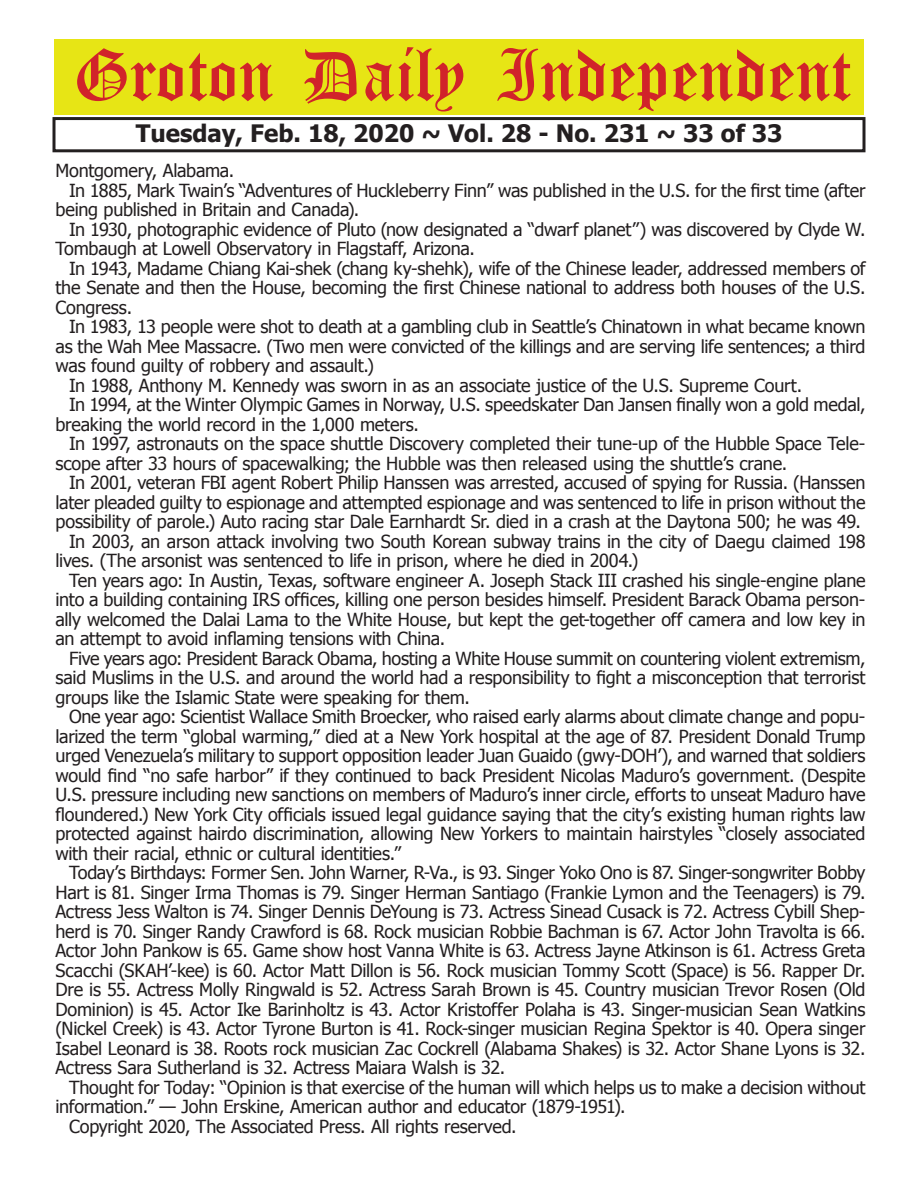
<style>
.page{position:relative;width:918px;height:1188px;background:#fff}
.page>*{position:absolute;margin:0;border:0;box-sizing:border-box;transform-origin:0 0}
.t1{font:54px "Old English Five";color:#d1232a}
.t2{font:700 24px "Tahoma";color:#231f20}
.t3{font:18px "Tahoma";letter-spacing:-.015em;color:#231f20}
</style>
<div class="page">
<div style="left:52px;top:117px;width:814px;height:35px;border:3px solid #231f20"></div>
<div style="left:54px;top:40px;width:810px;height:75px;background:#e7e515"></div>
<h1 class="t1" style="left:73px;top:50px;width:779px">Groton Daily Independent</h1>
<h2 class="t2" style="left:136px;top:116px;width:648px">Tuesday, Feb. 18, 2020 ~ Vol. 28 - No. 231 ~ 33 of 33</h2>
<p class="t3" style="left:56px;top:159px;width:180px">Montgomery, Alabama.</p>
<p class="t3" style="left:69px;top:178px;width:798px">In 1885, Mark Twain’s “Adventures of Huckleberry Finn” was published in the U.S. for the first time (after</p>
<p class="t3" style="left:56px;top:198px;width:305px">being published in Britain and Canada).</p>
<p class="t3" style="left:69px;top:217px;width:798px">In 1930, photographic evidence of Pluto (now designated a “dwarf planet”) was discovered by Clyde W.</p>
<p class="t3" style="left:56px;top:237px;width:421px">Tombaugh at Lowell Observatory in Flagstaff, Arizona.</p>
<p class="t3" style="left:69px;top:256px;width:798px">In 1943, Madame Chiang Kai-shek (chang ky-shehk), wife of the Chinese leader, addressed members of</p>
<p class="t3" style="left:56px;top:276px;width:811px">the Senate and then the House, becoming the first Chinese national to address both houses of the U.S.</p>
<p class="t3" style="left:56px;top:295px;width:78px">Congress.</p>
<p class="t3" style="left:69px;top:315px;width:798px">In 1983, 13 people were shot to death at a gambling club in Seattle’s Chinatown in what became known</p>
<p class="t3" style="left:56px;top:334px;width:812px">as the Wah Mee Massacre. (Two men were convicted of the killings and are serving life sentences; a third</p>
<p class="t3" style="left:56px;top:354px;width:320px">was found guilty of robbery and assault.)</p>
<p class="t3" style="left:69px;top:373px;width:735px">In 1988, Anthony M. Kennedy was sworn in as an associate justice of the U.S. Supreme Court.</p>
<p class="t3" style="left:69px;top:393px;width:798px">In 1994, at the Winter Olympic Games in Norway, U.S. speedskater Dan Jansen finally won a gold medal,</p>
<p class="t3" style="left:56px;top:412px;width:365px">breaking the world record in the 1,000 meters.</p>
<p class="t3" style="left:69px;top:432px;width:798px">In 1997, astronauts on the space shuttle Discovery completed their tune-up of the Hubble Space Tele-</p>
<p class="t3" style="left:56px;top:451px;width:733px">scope after 33 hours of spacewalking; the Hubble was then released using the shuttle’s crane.</p>
<p class="t3" style="left:69px;top:471px;width:798px">In 2001, veteran FBI agent Robert Philip Hanssen was arrested, accused of spying for Russia. (Hanssen</p>
<p class="t3" style="left:56px;top:490px;width:812px">later pleaded guilty to espionage and attempted espionage and was sentenced to life in prison without the</p>
<p class="t3" style="left:56px;top:510px;width:807px">possibility of parole.) Auto racing star Dale Earnhardt Sr. died in a crash at the Daytona 500; he was 49.</p>
<p class="t3" style="left:69px;top:529px;width:798px">In 2003, an arson attack involving two South Korean subway trains in the city of Daegu claimed 198</p>
<p class="t3" style="left:56px;top:549px;width:584px">lives. (The arsonist was sentenced to life in prison, where he died in 2004.)</p>
<p class="t3" style="left:69px;top:568px;width:798px">Ten years ago: In Austin, Texas, software engineer A. Joseph Stack III crashed his single-engine plane</p>
<p class="t3" style="left:56px;top:588px;width:812px">into a building containing IRS offices, killing one person besides himself. President Barack Obama person-</p>
<p class="t3" style="left:56px;top:607px;width:811px">ally welcomed the Dalai Lama to the White House, but kept the get-together off camera and low key in</p>
<p class="t3" style="left:56px;top:627px;width:391px">an attempt to avoid inflaming tensions with China.</p>
<p class="t3" style="left:69px;top:646px;width:798px">Five years ago: President Barack Obama, hosting a White House summit on countering violent extremism,</p>
<p class="t3" style="left:56px;top:666px;width:812px">said Muslims in the U.S. and around the world had a responsibility to fight a misconception that terrorist</p>
<p class="t3" style="left:56px;top:685px;width:416px">groups like the Islamic State were speaking for them.</p>
<p class="t3" style="left:69px;top:705px;width:798px">One year ago: Scientist Wallace Smith Broecker, who raised early alarms about climate change and popu-</p>
<p class="t3" style="left:56px;top:724px;width:811px">larized the term “global warming,” died at a New York hospital at the age of 87. President Donald Trump</p>
<p class="t3" style="left:56px;top:744px;width:812px">urged Venezuela’s military to support opposition leader Juan Guaido (gwy-DOH’), and warned that soldiers</p>
<p class="t3" style="left:56px;top:763px;width:811px">would find “no safe harbor” if they continued to back President Nicolas Maduro’s government. (Despite</p>
<p class="t3" style="left:56px;top:783px;width:812px">U.S. pressure including new sanctions on members of Maduro’s inner circle, efforts to unseat Maduro have</p>
<p class="t3" style="left:56px;top:802px;width:812px">floundered.) New York City officials issued legal guidance saying that the city’s existing human rights law</p>
<p class="t3" style="left:56px;top:822px;width:811px">protected against hairdo discrimination, allowing New Yorkers to maintain hairstyles “closely associated</p>
<p class="t3" style="left:56px;top:841px;width:347px">with their racial, ethnic or cultural identities.”</p>
<p class="t3" style="left:69px;top:861px;width:798px">Today’s Birthdays: Former Sen. John Warner, R-Va., is 93. Singer Yoko Ono is 87. Singer-songwriter Bobby</p>
<p class="t3" style="left:56px;top:880px;width:811px">Hart is 81. Singer Irma Thomas is 79. Singer Herman Santiago (Frankie Lymon and the Teenagers) is 79.</p>
<p class="t3" style="left:56px;top:900px;width:812px">Actress Jess Walton is 74. Singer Dennis DeYoung is 73. Actress Sinead Cusack is 72. Actress Cybill Shep-</p>
<p class="t3" style="left:56px;top:919px;width:812px">herd is 70. Singer Randy Crawford is 68. Rock musician Robbie Bachman is 67. Actor John Travolta is 66.</p>
<p class="t3" style="left:56px;top:939px;width:811px">Actor John Pankow is 65. Game show host Vanna White is 63. Actress Jayne Atkinson is 61. Actress Greta</p>
<p class="t3" style="left:56px;top:958px;width:811px">Scacchi (SKAH’-kee) is 60. Actor Matt Dillon is 56. Rock musician Tommy Scott (Space) is 56. Rapper Dr.</p>
<p class="t3" style="left:56px;top:978px;width:812px">Dre is 55. Actress Molly Ringwald is 52. Actress Sarah Brown is 45. Country musician Trevor Rosen (Old</p>
<p class="t3" style="left:56px;top:997px;width:812px">Dominion) is 45. Actor Ike Barinholtz is 43. Actor Kristoffer Polaha is 43. Singer-musician Sean Watkins</p>
<p class="t3" style="left:56px;top:1017px;width:811px">(Nickel Creek) is 43. Actor Tyrone Burton is 41. Rock-singer musician Regina Spektor is 40. Opera singer</p>
<p class="t3" style="left:56px;top:1036px;width:811px">Isabel Leonard is 38. Roots rock musician Zac Cockrell (Alabama Shakes) is 32. Actor Shane Lyons is 32.</p>
<p class="t3" style="left:56px;top:1056px;width:451px">Actress Sara Sutherland is 32. Actress Maiara Walsh is 32.</p>
<p class="t3" style="left:69px;top:1075px;width:798px">Thought for Today: “Opinion is that exercise of the human will which helps us to make a decision without</p>
<p class="t3" style="left:56px;top:1095px;width:572px">information.” — John Erskine, American author and educator (1879-1951).</p>
<p class="t3" style="left:69px;top:1114px;width:449px">Copyright 2020, The Associated Press. All rights reserved.</p>
</div>
